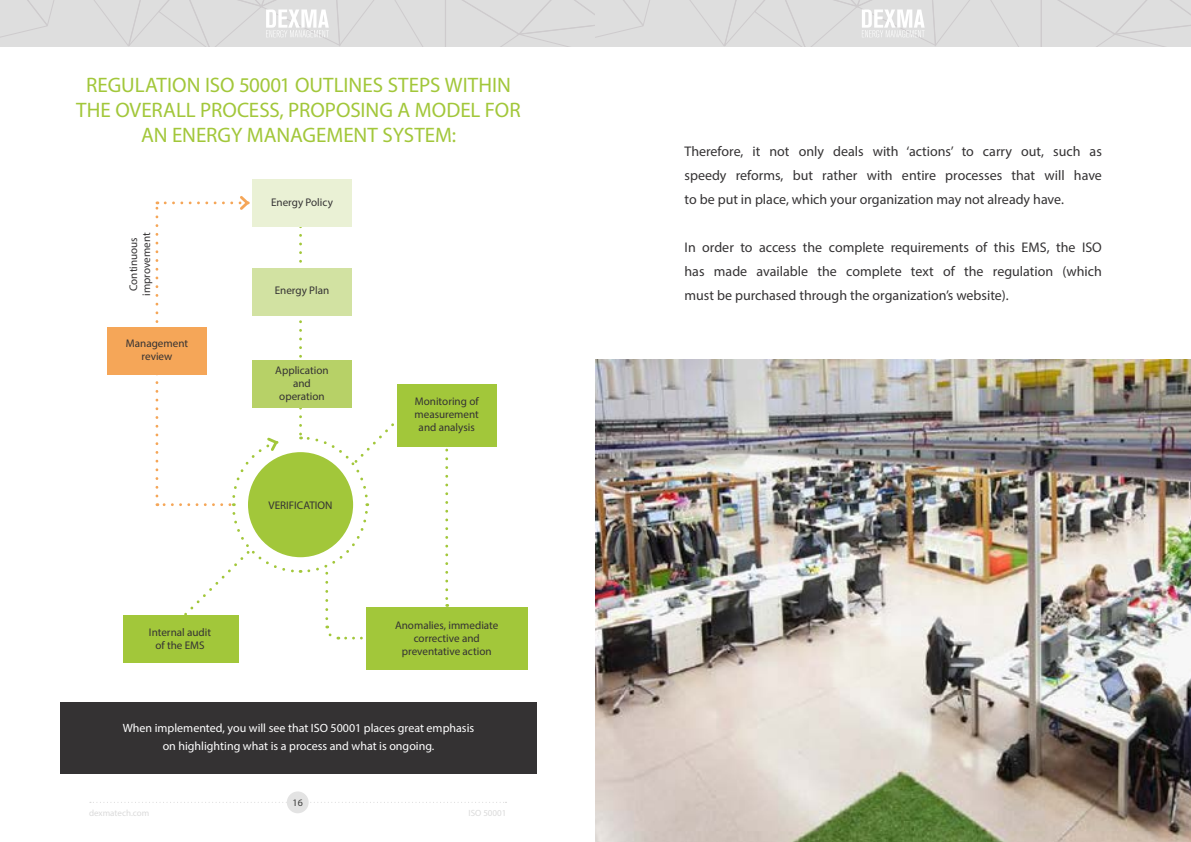
<style>
.page{position:relative;width:1191px;height:842px;background:#fff}
.page>*{position:absolute;margin:0;border:0;box-sizing:border-box;transform-origin:0 0}
.t1{font:21px/25px "Myriad Pro";color:#a2c73a;text-align:center}
.t2{font:14px/24px "Myriad Pro";color:#343233;text-align:justify}
.t3{font:12px/18px "Myriad Pro";color:#fff;text-align:center}
.t4{font:11.1px/13px "Myriad Pro";color:#343233;text-align:center}
.t5{font:10px "Myriad Pro";color:#3c3c3b}
.t6{font:9px "Myriad Pro";color:#dadada}
</style>
<div class="page">
<svg style="left:90px;top:802px;width:416px;height:1px"></svg>
<div style="left:287px;top:791px;width:22px;height:22px;background:#e3e3e3;border-radius:50%"></div>
<svg style="left:0;top:0;width:1191px;height:46px;background:#dedede"></svg>
<div style="left:60px;top:703px;width:476px;height:71px;background:#343233"></div>
<svg style="left:445px;top:450px;width:3px;height:157px"></svg>
<div style="left:397px;top:384px;width:99px;height:63px;background:#a2c73a"></div>
<div style="left:366px;top:607px;width:161px;height:62px;background:#a2c73a"></div>
<div style="left:123px;top:615px;width:115px;height:47px;background:#a2c73a"></div>
<div style="left:108px;top:327px;width:99px;height:48px;background:#f5a658"></div>
<div style="left:252px;top:179px;width:99px;height:47px;background:#eaf1d5"></div>
<svg style="left:155px;top:193px;width:239px;height:448px"></svg>
<div style="left:248px;top:452px;width:105px;height:105px;background:#a2c73a;border-radius:50%"></div>
<img style="left:595px;top:359px;width:596px;height:483px">
<h1 class="t1" style="left:76px;top:72px;width:446px">REGULATION ISO 50001 OUTLINES STEPS WITHIN<br>THE OVERALL PROCESS, PROPOSING A MODEL FOR<br>AN ENERGY MANAGEMENT SYSTEM:</h1>
<p class="t4" style="left:127px;top:296px;width:65px;rotate:-90deg">Continuous improvement</p>
<p class="t4" style="left:126px;top:337px;width:64px">Management review</p>
<p class="t4" style="left:149px;top:626px;width:64px">Internal audit of the EMS</p>
<p class="t4" style="left:271px;top:196px;width:63px">Energy Policy</p>
<p class="t4" style="left:275px;top:284px;width:56px">Energy Plan</p>
<p class="t4" style="left:275px;top:364px;width:55px">Application and operation</p>
<p class="t4" style="left:269px;top:498px;width:65px">VERIFICATION</p>
<p class="t4" style="left:414px;top:395px;width:66px">Monitoring of measurement and analysis</p>
<p class="t4" style="left:395px;top:619px;width:105px">Anomalies, immediate corrective and preventative action</p>
<p class="t3" style="left:123px;top:719px;width:353px">When implemented, you will see that ISO 50001 places great emphasis on highlighting what is a process and what is ongoing.</p>
<p class="t5" style="left:293px;top:796px;width:12px">16</p>
<p class="t6" style="left:89px;top:807px;width:62px">dexmatech.com</p>
<p class="t6" style="left:468px;top:807px;width:39px">ISO 50001</p>
<p class="t2" style="left:684px;top:139px;width:419px">Therefore, it not only deals with ‘actions’ to carry out, such as speedy reforms, but rather with entire processes that will have to be put in place, which your organization may not already have.</p>
<p class="t2" style="left:684px;top:235px;width:419px">In order to access the complete requirements of this EMS, the ISO has made available the complete text of the regulation (which must be purchased through the organization’s website).</p>
</div>
